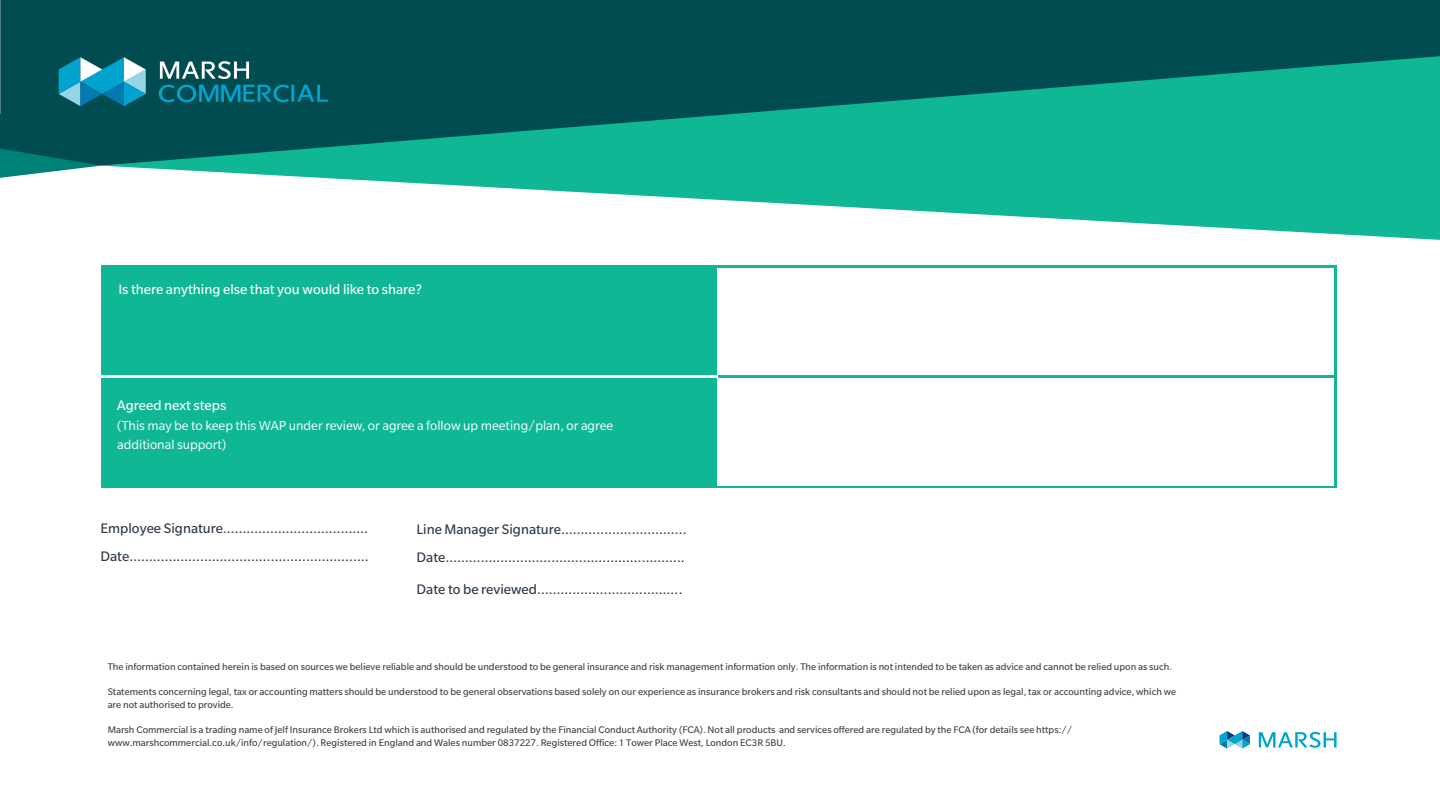
<style>
.page{position:relative;width:1440px;height:810px;background:#fff}
.page>*{position:absolute;margin:0;border:0;box-sizing:border-box;transform-origin:0 0}
.t1{font:15px/27.8px "Slate Pro";color:#2c3946}
.t2{font:15px "Slate Pro";color:#fff}
.t3{font:14.25px/19.4px "Slate Pro";color:#fff}
.t4{font:10.5px/12.6px "Slate Pro";color:#404040}
</style>
<div class="page">
<div style="left:0;top:0;width:1440px;height:114px;background:#004c50"></div>
<svg style="left:59px;top:57px;width:42px;height:49px;background:#3399b3"></svg>
<svg style="left:101px;top:56px;width:1339px;height:184px;fill:#0fb795"></svg>
<svg style="left:0;top:114px;width:102px;height:64px;background:#196969"></svg>
<div style="left:102px;top:265px;width:1235px;height:223px;background:#0fb795"></div>
<div style="left:717px;top:268px;width:617px;height:218px;background:#fff"></div>
<hr style="left:715px;top:376px;width:620px;height:2px;background:#0fb795">
<hr style="left:98px;top:376px;width:619px;height:2px;background:#fff">
<svg style="left:1220px;top:731px;width:30px;height:18px"></svg>
<svg style="left:1259px;top:732px;width:78px;height:16px"></svg>
<h1 class="t2" style="left:118px;top:282px;width:305px">Is there anything else that you would like to share?</h1>
<h1 class="t2" style="left:117px;top:398px;width:110px">Agreed next steps</h1>
<h2 class="t3" style="left:117px;top:415px;width:497px">(This may be to keep this WAP under review, or agree a follow up meeting/plan, or agree additional support)</h2>
<h1 class="t1" style="left:100px;top:515px;width:270px">Employee Signature……………………………….<br>Date…………………………………………………….</h1>
<h1 class="t1" style="left:417px;top:515px;width:272px;line-height:28.6px">Line Manager Signature…………………………..<br>Date……………………………..……………………..</h1>
<h1 class="t1" style="left:417px;top:575px;width:268px">Date to be reviewed……………………………….</h1>
<p class="t4" style="left:108px;top:660px;width:1066px">The information contained herein is based on sources we believe reliable and should be understood to be general insurance and risk management information only. The information is not intended to be taken as advice and cannot be relied upon as such.</p>
<p class="t4" style="left:108px;top:686px;width:1070px">Statements concerning legal, tax or accounting matters should be understood to be general observations based solely on our experience as insurance brokers and risk consultants and should not be relied upon as legal, tax or accounting advice, which we are not authorised to provide.</p>
<p class="t4" style="left:108px;top:723px;width:966px">Marsh Commercial is a trading name of Jelf Insurance Brokers Ltd which is authorised and regulated by the Financial Conduct Authority (FCA). Not all products and services offered are regulated by the FCA (for details see https:// www.marshcommercial.co.uk/info/regulation/). Registered in England and Wales number 0837227. Registered Office: 1 Tower Place West, London EC3R 5BU.</p>
</div>
